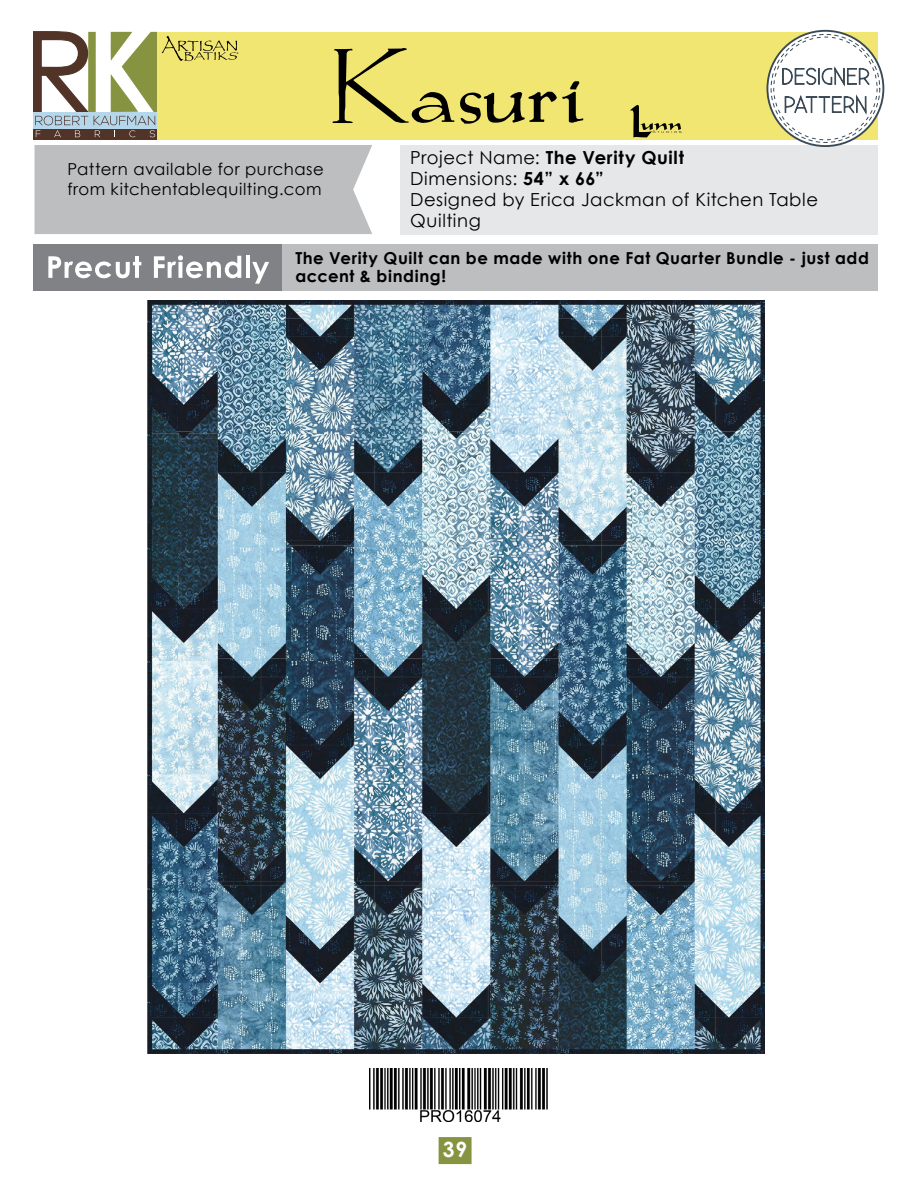
<style>
.page{position:relative;width:918px;height:1188px;background:#fff}
.page>*{position:absolute;margin:0;border:0;box-sizing:border-box;transform-origin:0 0}
.t1{font:700 21px "Century Gothic";color:#fff}
.t2{font:18px/21px "Century Gothic";letter-spacing:.03em;color:#000}
.t3{font:700 16.5px/18px "Century Gothic";letter-spacing:.035em;color:#000}
.t4{font:16.5px/19.8px "Century Gothic";letter-spacing:.03em;color:#000}
.s1{font-weight:700}
</style>
<div class="page">
<div style="left:439px;top:1137px;width:33px;height:27px;background:#869441"></div>
<img style="left:369px;top:1068px;width:179px;height:54px">
<img style="left:147px;top:300px;width:617px;height:754px">
<div style="left:35px;top:145px;width:337px;height:89px;background:#bcbec0"></div>
<div style="left:400px;top:145px;width:478px;height:89px;background:#e6e7e8"></div>
<div style="left:34px;top:245px;width:844px;height:46px;background:#bcbec0"></div>
<div style="left:34px;top:245px;width:248px;height:46px;background:#808285"></div>
<svg style="left:48px;top:256px;width:93px;height:22px"></svg>
<svg style="left:154px;top:255px;width:87px;height:23px"></svg>
<hr style="left:246px;top:256px;width:4px;height:22px;background:#fff">
<svg style="left:252px;top:262px;width:17px;height:22px"></svg>
<div style="left:153px;top:32px;width:725px;height:107px;background:#f1e671"></div>
<svg style="left:767px;top:31px;width:116px;height:115px"></svg>
<div style="left:767px;top:30px;width:117px;height:117px;border:2px solid #3a4a57;border-radius:50%"></div>
<svg style="left:771px;top:34px;width:109px;height:108px"></svg>
<div style="left:774px;top:37px;width:103px;height:103px;background:#fff;border-radius:50%"></div>
<svg style="left:782px;top:66px;width:88px;height:51px"></svg>
<svg style="left:34px;top:32px;width:205px;height:107px"></svg>
<svg style="left:333px;top:48px;width:121px;height:75px"></svg>
<svg style="left:460px;top:81px;width:123px;height:43px"></svg>
<svg style="left:632px;top:107px;width:229px;height:28px"></svg>
<p class="t4" style="left:67px;top:159px;width:258px">Pattern available for purchase from kitchentablequilting.com</p>
<p class="t2" style="left:410px;top:147px;width:409px">Project Name: <span class="s1">The Verity Quilt<br></span>Dimensions: <span class="s1">54” x 66”<br></span>Designed by Erica Jackman of Kitchen Table<br>Quilting</p>
<p class="t3" style="left:295px;top:249px;width:575px">The Verity Quilt can be made with one Fat Quarter Bundle - just add accent &amp; binding!</p>
<p class="t1" style="left:443px;top:1134px;width:26px">39</p>
</div>
